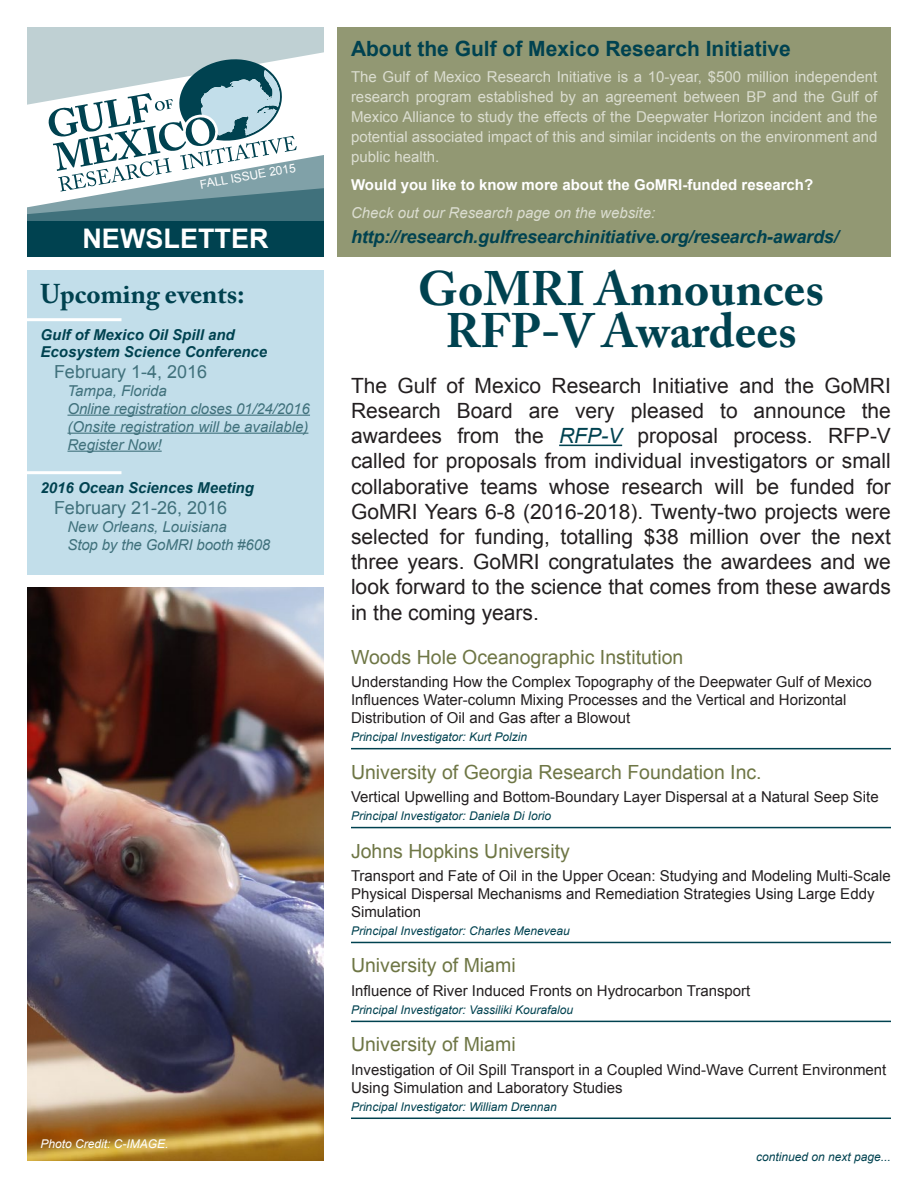
<style>
.page{position:relative;width:918px;height:1188px;background:#fff}
.page>*{position:absolute;margin:0;border:0;box-sizing:border-box;transform-origin:0 0}
.Article_Head_1{font:700 48px/42px "Adobe Caslon Pro";color:#004250;text-align:center}
.t1{font:700 27px "Adobe Caslon Pro";color:#004250}
.t2{font:700 27px "Arial";color:#fff}
.t3{font:21px/25.2px "Arial";color:#231f20;text-align:justify}
.t4{font:700 21px "Arial";color:#004250}
.CoverStory_Awardee_N{font:19.5px "Arial";color:#6e7645}
.t5{font:italic 700 18px "Arial";letter-spacing:-.01em;color:#004250}
.Upcoming_Events_2{font:18px "Arial";color:#40717c}
.CoverStory_Award_Tit{font:15px/18px "Arial";color:#231f20}
.t6{font:15px/19.8px "Arial";color:#dbddd0;text-align:justify}
.Upcoming_Events_3{font:italic 15px "Arial";color:#40717c}
.Upcoming_Events_1{font:italic 700 15px/16.5px "Arial";color:#004250}
.t7{font:700 15px "Arial";color:#fff}
.t8{font:italic 15px "Arial";color:#dbddd0}
.CoverStory_PI_Name{font:italic 12px "Arial";color:#004250}
.Captions{font:italic 12px "Arial";color:#fff}
.t9{font:12px "Arial";color:#fff}
.s1{font-style:italic;color:#004250}
</style>
<div class="page">
<svg style="left:27px;top:27px;width:349px;height:1091px"></svg>
<div style="left:27px;top:221px;width:297px;height:35px;background:#004250"></div>
<div style="left:27px;top:270px;width:297px;height:305px;background:#c2deea"></div>
<hr style="left:27px;top:318px;width:95px;height:3px;background:#fff">
<hr style="left:68px;top:415px;width:242px;height:1px;background:#40717c">
<hr style="left:68px;top:433px;width:240px;height:1px;background:#40717c">
<hr style="left:68px;top:451px;width:94px;height:1px;background:#40717c">
<hr style="left:27px;top:471px;width:95px;height:3px;background:#fff">
<div style="left:338px;top:27px;width:553px;height:229px;background:#929873"></div>
<img style="left:27px;top:588px;width:297px;height:573px">
<hr style="left:559px;top:445px;width:63px;height:1px;background:#004250">
<hr style="left:351px;top:748px;width:540px;height:1px;background:#004250">
<hr style="left:351px;top:827px;width:540px;height:1px;background:#004250">
<hr style="left:351px;top:942px;width:540px;height:1px;background:#004250">
<hr style="left:351px;top:1021px;width:540px;height:1px;background:#004250">
<hr style="left:351px;top:1118px;width:540px;height:1px;background:#004250">
<p class="t9" style="left:199px;top:177px;width:98px;rotate:-10deg">FALL ISSUE 2015</p>
<p class="t2" style="left:83px;top:221px;width:188px">NEWSLETTER</p>
<p class="t1" style="left:40px;top:278px;width:206px">Upcoming events:</p>
<p class="Upcoming_Events_1" style="left:40px;top:327px;width:228px">Gulf of Mexico Oil Spill and<br>Ecosystem Science Conference</p>
<p class="Upcoming_Events_2" style="left:54px;top:359px;width:155px">February 1-4, 2016</p>
<p class="Upcoming_Events_3" style="left:68px;top:381px;width:101px">Tampa, Florida</p>
<p class="Upcoming_Events_3" style="left:68px;top:399px;width:244px">Online registration closes 01/24/2016</p>
<p class="Upcoming_Events_3" style="left:68px;top:417px;width:242px">(Onsite registration will be available)</p>
<p class="Upcoming_Events_3" style="left:68px;top:435px;width:96px">Register Now!</p>
<p class="Upcoming_Events_1" style="left:40px;top:480px;width:215px">2016 Ocean Sciences Meeting</p>
<p class="Upcoming_Events_2" style="left:54px;top:496px;width:175px">February 21-26, 2016</p>
<p class="Upcoming_Events_3" style="left:68px;top:517px;width:161px">New Orleans, Louisiana</p>
<p class="Upcoming_Events_3" style="left:68px;top:535px;width:204px">Stop by the GoMRI booth #608</p>
<p class="Captions" style="left:40px;top:1136px;width:130px">Photo Credit: C-IMAGE.</p>
<p class="t4" style="left:351px;top:34px;width:441px">About the Gulf of Mexico Research Initiative</p>
<p class="t6" style="left:351px;top:67px;width:528px">The Gulf of Mexico Research Initiative is a 10-year, $500 million independent research program established by an agreement between BP and the Gulf of Mexico Alliance to study the effects of the Deepwater Horizon incident and the potential associated impact of this and similar incidents on the environment and public health.</p>
<p class="t7" style="left:351px;top:175px;width:464px">Would you like to know more about the GoMRI-funded research?</p>
<p class="t8" style="left:351px;top:203px;width:306px">Check out our Research page on the website:</p>
<p class="t5" style="left:351px;top:225px;width:489px">http://research.gulfresearchinitiative.org/research-awards/</p>
<p class="Article_Head_1" style="left:418px;top:268px;width:408px">GoMRI Announces<br>RFP-V Awardees</p>
<p class="t3" style="left:351px;top:373px;width:542px">The Gulf of Mexico Research Initiative and the GoMRI Research Board are very pleased to announce the awardees from the <span class="s1">RFP-V</span> proposal process. RFP-V called for proposals from individual investigators or small collaborative teams whose research will be funded for GoMRI Years 6-8 (2016-2018). Twenty-two projects were selected for funding, totalling $38 million over the next three years. GoMRI congratulates the awardees and we look forward to the science that comes from these awards in the coming years.</p>
<p class="CoverStory_Awardee_N" style="left:351px;top:644px;width:334px">Woods Hole Oceanographic Institution</p>
<p class="CoverStory_Award_Tit" style="left:351px;top:673px;width:522px">Understanding How the Complex Topography of the Deepwater Gulf of Mexico<br>Influences Water-column Mixing Processes and the Vertical and Horizontal<br>Distribution of Oil and Gas after a Blowout</p>
<p class="CoverStory_PI_Name" style="left:351px;top:729px;width:178px">Principal Investigator: Kurt Polzin</p>
<p class="CoverStory_Awardee_N" style="left:351px;top:759px;width:412px">University of Georgia Research Foundation Inc.</p>
<p class="CoverStory_Award_Tit" style="left:351px;top:788px;width:529px">Vertical Upwelling and Bottom-Boundary Layer Dispersal at a Natural Seep Site</p>
<p class="CoverStory_PI_Name" style="left:351px;top:808px;width:202px">Principal Investigator: Daniela Di Iorio</p>
<p class="CoverStory_Awardee_N" style="left:351px;top:838px;width:220px">Johns Hopkins University</p>
<p class="CoverStory_Award_Tit" style="left:351px;top:867px;width:541px">Transport and Fate of Oil in the Upper Ocean: Studying and Modeling Multi-Scale<br>Physical Dispersal Mechanisms and Remediation Strategies Using Large Eddy<br>Simulation</p>
<p class="CoverStory_PI_Name" style="left:351px;top:923px;width:220px">Principal Investigator: Charles Meneveau</p>
<p class="CoverStory_Awardee_N" style="left:351px;top:953px;width:166px">University of Miami</p>
<p class="CoverStory_Award_Tit" style="left:351px;top:982px;width:401px">Influence of River Induced Fronts on Hydrocarbon Transport</p>
<p class="CoverStory_PI_Name" style="left:351px;top:1002px;width:224px">Principal Investigator: Vassiliki Kourafalou</p>
<p class="CoverStory_Awardee_N" style="left:351px;top:1032px;width:166px">University of Miami</p>
<p class="CoverStory_Award_Tit" style="left:351px;top:1061px;width:537px">Investigation of Oil Spill Transport in a Coupled Wind-Wave Current Environment<br>Using Simulation and Laboratory Studies</p>
<p class="CoverStory_PI_Name" style="left:351px;top:1099px;width:207px">Principal Investigator: William Drennan</p>
<p class="CoverStory_PI_Name" style="left:756px;top:1149px;width:136px">continued on next page...</p>
</div>
